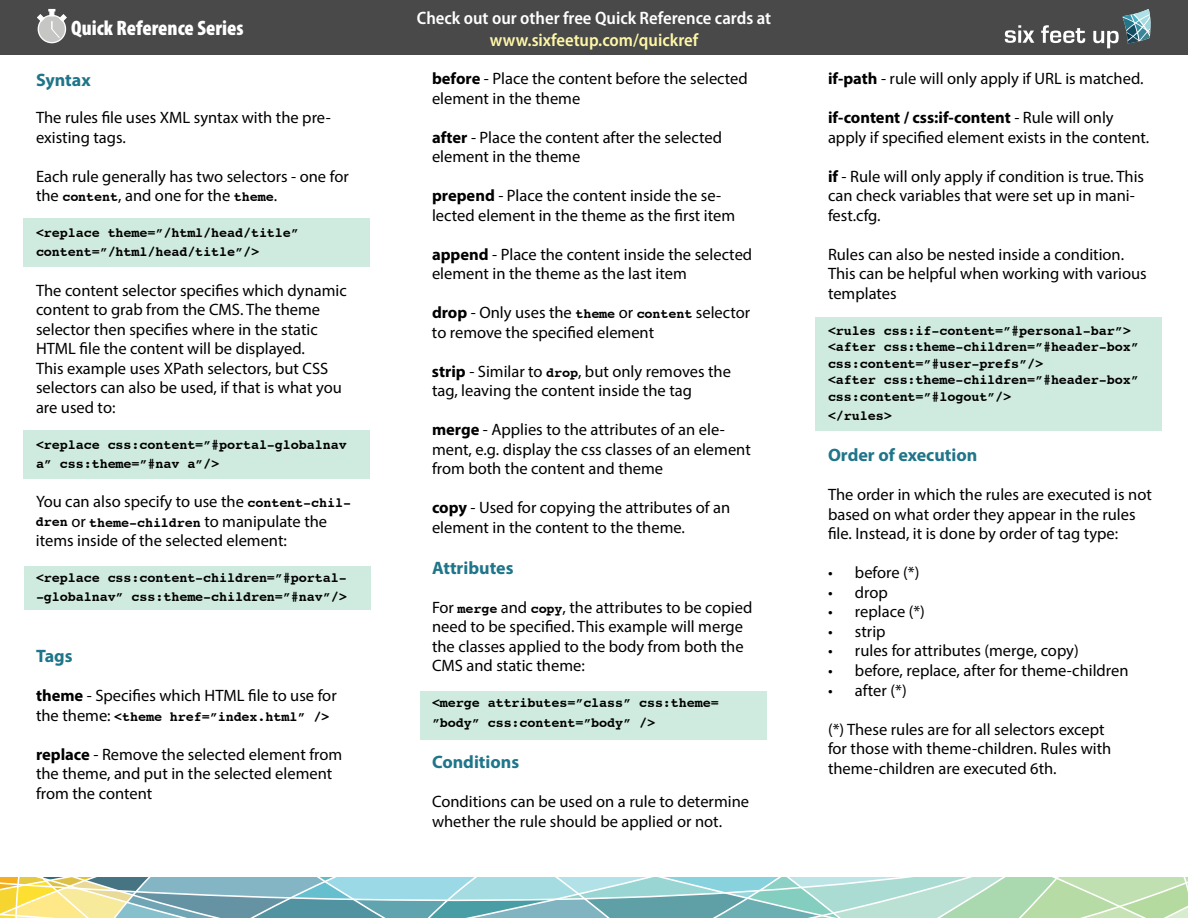
<style>
.page{position:relative;width:1188px;height:918px;background:#fff}
.page>*{position:absolute;margin:0;border:0;box-sizing:border-box;transform-origin:0 0}
.t1{font:900 condensed 21px "Myriad Pro";color:#fff}
.t2{font:700 18px "Myriad Pro";color:#1f7589}
.t3{font:600 semi-condensed 18px "Myriad Pro";color:#fff}
.t4{font:600 semi-condensed 18px "Myriad Pro";color:#fff8a8}
.t5{font:16.5px/19.5px "Myriad Pro";color:#000}
.t6{font:700 13.5px/19.5px "Courier";letter-spacing:-.01em;color:#000}
.s1{font-family:"Courier";font-weight:700;font-size:13.5px}
.s2{font-family:"Myriad Pro";font-weight:400;font-size:16.5px}
.s3{font-weight:700}
</style>
<div class="page">
<svg style="left:0;top:877px;width:1188px;height:41px;background:#a1cbbd"></svg>
<div style="left:0;top:0;width:1188px;height:55px;background:#494949"></div>
<div style="left:815px;top:317px;width:347px;height:113px;background:#cfebdf"></div>
<div style="left:421px;top:692px;width:346px;height:48px;background:#cfebdf"></div>
<div style="left:23px;top:218px;width:347px;height:49px;background:#cfebdf"></div>
<div style="left:23px;top:430px;width:347px;height:49px;background:#cfebdf"></div>
<div style="left:25px;top:566px;width:346px;height:44px;background:#cfebdf"></div>
<svg style="left:1005px;top:25px;width:29px;height:18px"></svg>
<svg style="left:1041px;top:25px;width:44px;height:18px"></svg>
<svg style="left:1093px;top:9px;width:57px;height:39px"></svg>
<svg style="left:38px;top:15px;width:28px;height:28px"></svg>
<div style="left:38px;top:15px;width:28px;height:28px;border:1px solid #fff;border-radius:50%"></div>
<svg style="left:38px;top:9px;width:28px;height:31px"></svg>
<p class="t1" style="left:71px;top:15px;width:174px">Quick Reference Series</p>
<p class="t2" style="left:36px;top:68px;width:56px">Syntax</p>
<p class="t5" style="left:36px;top:107px;width:296px">The rules file uses XML syntax with the pre&shy;existing tags.</p>
<p class="t5" style="left:36px;top:166px;width:314px">Each rule generally has two selectors - one for the <span class="s1">content</span>, and one for the <span class="s1">theme</span>.</p>
<p class="t6" style="left:36px;top:222px;width:264px">&lt;replace theme=”/html/head/title” content=”/html/head/title”/&gt;</p>
<p class="t5" style="left:36px;top:280px;width:312px">The content selector specifies which dynamic content to grab from the CMS. The theme selector then specifies where in the static HTML file the content will be displayed.<br>This example uses XPath selectors, but CSS selectors can also be used, if that is what you are used to:</p>
<p class="t6" style="left:36px;top:434px;width:312px">&lt;replace css:content=”#portal-globalnav a” css:theme=”#nav a”/&gt;</p>
<p class="t5" style="left:36px;top:491px;width:317px">You can also specify to use the <span class="s1">content-chil-</span></p>
<p class="t6" style="left:36px;top:512px;width:293px">dren <span class="s2">or</span> theme-children <span class="s2">to manipulate the</span></p>
<p class="t5" style="left:36px;top:530px;width:252px">items inside of the selected element:</p>
<p class="t6" style="left:36px;top:567px;width:312px">&lt;replace css:content-children=”#portal--globalnav” css:theme-children=”#nav”/&gt;</p>
<p class="t2" style="left:36px;top:644px;width:38px">Tags</p>
<p class="t5" style="left:36px;top:686px;width:302px"><span class="s3">theme</span> - Specifies which HTML file to use for</p>
<p class="t6" style="left:36px;top:706px;width:295px"><span class="s2">the theme:</span> &lt;theme href=”index.html” /&gt;</p>
<p class="t5" style="left:36px;top:744px;width:308px"><span class="s3">replace</span> - Remove the selected element from the theme, and put in the selected element from the content</p>
<p class="t3" style="left:417px;top:7px;width:356px">Check out our other free Quick Reference cards at</p>
<p class="t4" style="left:490px;top:28px;width:210px">www.sixfeetup.com/quickref</p>
<p class="t5" style="left:432px;top:69px;width:317px"><span class="s3">before</span> - Place the content before the selected element in the theme</p>
<p class="t5" style="left:432px;top:127px;width:292px"><span class="s3">after</span> - Place the content after the selected element in the theme</p>
<p class="t5" style="left:432px;top:186px;width:305px"><span class="s3">prepend</span> - Place the content inside the se&shy;lected element in the theme as the first item</p>
<p class="t5" style="left:432px;top:244px;width:322px"><span class="s3">append</span> - Place the content inside the selected element in the theme as the last item</p>
<p class="t5" style="left:432px;top:303px;width:320px"><span class="s3">drop</span> - Only uses the <span class="s1">theme</span> or <span class="s1">content</span> selector to remove the specified element</p>
<p class="t5" style="left:432px;top:361px;width:300px"><span class="s3">strip</span> - Similar to <span class="s1">drop</span>, but only removes the tag, leaving the content inside the tag</p>
<p class="t5" style="left:432px;top:420px;width:320px"><span class="s3">merge</span> - Applies to the attributes of an ele&shy;ment, e.g. display the css classes of an element from both the content and theme</p>
<p class="t5" style="left:432px;top:498px;width:300px"><span class="s3">copy</span> - Used for copying the attributes of an element in the content to the theme.</p>
<p class="t2" style="left:432px;top:556px;width:83px">Attributes</p>
<p class="t5" style="left:432px;top:597px;width:322px">For <span class="s1">merge</span> and <span class="s1">copy</span>, the attributes to be copied need to be specified. This example will merge the classes applied to the body from both the CMS and static theme:</p>
<p class="t6" style="left:432px;top:693px;width:288px">&lt;merge attributes=”class” css:theme= ”body” css:content=”body” /&gt;</p>
<p class="t2" style="left:432px;top:750px;width:89px">Conditions</p>
<p class="t5" style="left:432px;top:792px;width:319px">Conditions can be used on a rule to determine whether the rule should be applied or not.</p>
<p class="t5" style="left:828px;top:69px;width:317px"><span class="s3">if-path</span> - rule will only apply if URL is matched.</p>
<p class="t5" style="left:828px;top:108px;width:323px"><span class="s3">if-content / css:if-content</span> - Rule will only apply if specified element exists in the content.</p>
<p class="t5" style="left:828px;top:166px;width:318px"><span class="s3">if</span> - Rule will only apply if condition is true. This can check variables that were set up in mani&shy;fest.cfg.</p>
<p class="t5" style="left:828px;top:244px;width:320px">Rules can also be nested inside a condition.<br>This can be helpful when working with various templates</p>
<p class="t6" style="left:828px;top:322px;width:312px;line-height:16.5px">&lt;rules css:if-content=”#personal-bar”&gt; &lt;after css:theme-children=”#header-box” css:content=”#user-prefs”/&gt;<br>&lt;after css:theme-children=”#header-box” css:content=”#logout”/&gt;</p>
<p class="t6" style="left:828px;top:406px;width:65px">&lt;/rules&gt;</p>
<p class="t2" style="left:828px;top:444px;width:151px">Order of execution</p>
<p class="t5" style="left:828px;top:485px;width:325px">The order in which the rules are executed is not based on what order they appear in the rules file. Instead, it is done by order of tag type:</p>
<p class="t5" style="left:828px;top:563px;width:93px">• before (*)</p>
<p class="t5" style="left:828px;top:582px;width:61px">• drop</p>
<p class="t5" style="left:828px;top:602px;width:99px">• replace (*)</p>
<p class="t5" style="left:828px;top:621px;width:59px">• strip</p>
<p class="t5" style="left:828px;top:641px;width:252px">• rules for attributes (merge, copy)</p>
<p class="t5" style="left:828px;top:660px;width:302px">• before, replace, after for theme-children</p>
<p class="t5" style="left:828px;top:680px;width:80px">• after (*)</p>
<p class="t5" style="left:828px;top:719px;width:285px">(*) These rules are for all selectors except for those with theme-children. Rules with theme-children are executed 6th.</p>
</div>
